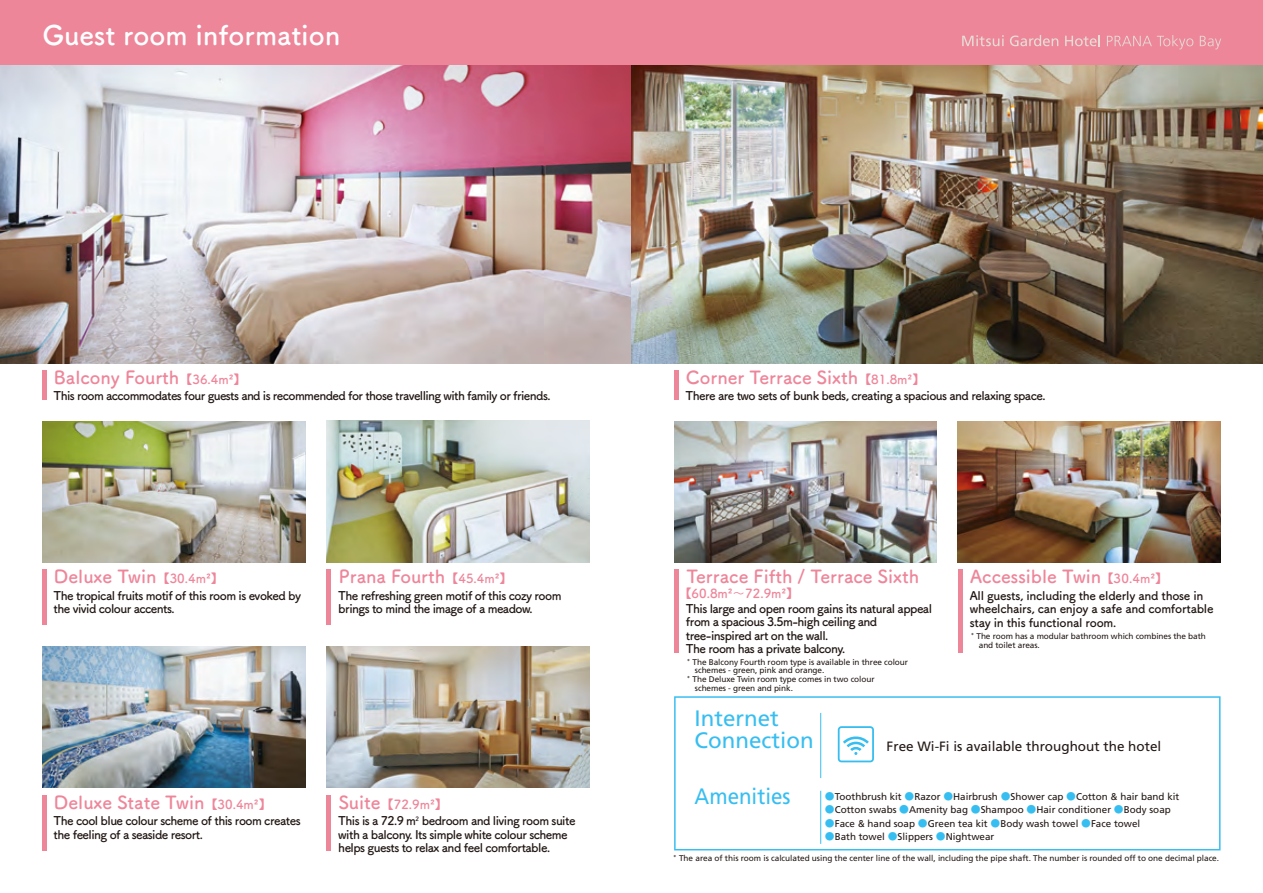
<style>
.page{position:relative;width:1263px;height:893px;background:#fff}
.page>*{position:absolute;margin:0;border:0;box-sizing:border-box;transform-origin:0 0}
.t1{font:27px "Tsuku A Rd Gothic Std B";color:#fff}
.t2{font:22.35px/22.4px "Frutiger";color:#37bef0}
.t3{font:22.35px "Frutiger";color:#37bef0;scale:.92 1}
.t4{font:18px "Tsuku A Rd Gothic Std B";color:#ee869a}
.t5{font:13.5px "Frutiger";color:#221815}
.t6{font:12.6px "Tsuku A Rd Gothic Std B";color:#ee869a}
.t7{font:12px/13.5px "Tsuku A Rd Gothic Std B";letter-spacing:-.045em;color:#221815}
.t8{font:12px/13.5px "Tsuku A Rd Gothic Std B";letter-spacing:-.02em;color:#221815}
.t9{font:9.9px "Frutiger";color:#221815}
.t10{font:8.25px/9px "Frutiger";letter-spacing:-.01em;color:#221815}
.s1{font-size:12.6px}
.s2{font-size:18px}
.s3{font-family:"Tsuku A Rd Gothic Std R"}
.s4{font-family:"Tsuku A Rd Gothic Std B";color:#37bef0}
.s5{font-family:"Shin Go Pro";font-weight:300;color:#37bef0}
</style>
<div class="page">
<div style="left:0;top:0;width:1263px;height:66px;background:#ee869a"></div>
<img style="left:0;top:66px;width:1263px;height:297px">
<img style="left:674px;top:421px;width:263px;height:141px">
<img style="left:326px;top:646px;width:263px;height:141px">
<img style="left:326px;top:421px;width:263px;height:141px">
<img style="left:958px;top:421px;width:262px;height:141px">
<img style="left:43px;top:421px;width:262px;height:141px">
<img style="left:43px;top:646px;width:262px;height:141px">
<svg style="left:674px;top:696px;width:546px;height:154px"></svg>
<hr style="left:820px;top:713px;width:1px;height:65px;background:#37bef0">
<hr style="left:820px;top:791px;width:1px;height:53px;background:#37bef0">
<svg style="left:838px;top:726px;width:36px;height:36px"></svg>
<hr style="left:674px;top:569px;width:4px;height:83px;background:#ee869a">
<hr style="left:43px;top:569px;width:4px;height:56px;background:#ee869a">
<div style="left:326px;top:569px;width:5px;height:56px;background:#ee869a"></div>
<hr style="left:958px;top:569px;width:4px;height:84px;background:#ee869a">
<hr style="left:43px;top:795px;width:4px;height:55px;background:#ee869a">
<div style="left:326px;top:795px;width:5px;height:55px;background:#ee869a"></div>
<hr style="left:43px;top:370px;width:4px;height:30px;background:#ee869a">
<hr style="left:674px;top:370px;width:4px;height:30px;background:#ee869a">
<svg style="left:1107px;top:35px;width:86px;height:14px"></svg>
<svg style="left:1200px;top:36px;width:21px;height:13px"></svg>
<svg style="left:962px;top:35px;width:42px;height:11px"></svg>
<svg style="left:1010px;top:35px;width:48px;height:11px"></svg>
<svg style="left:1065px;top:35px;width:35px;height:11px"></svg>
<h1 class="t1" style="left:43px;top:14px;width:299px">Guest room information</h1>
<h3 class="t4" style="left:54px;top:363px;width:194px">Balcony Fourth <span class="s1">【36.4m²】</span></h3>
<p class="t7" style="left:54px;top:388px;width:498px">This room accommodates four guests and is recommended for those travelling with family or friends.</p>
<h3 class="t4" style="left:54px;top:563px;width:171px">Deluxe Twin <span class="s1">【30.4m²】</span></h3>
<p class="t7" style="left:54px;top:588px;width:249px">The tropical fruits motif of this room is evoked by the vivid colour accents.</p>
<h3 class="t4" style="left:339px;top:563px;width:175px">Prana Fourth <span class="s1">【45.4m²】</span></h3>
<p class="t7" style="left:338px;top:588px;width:225px">The refreshing green motif of this cozy room brings to mind the image of a meadow.</p>
<h3 class="t4" style="left:54px;top:788px;width:219px">Deluxe State Twin <span class="s1">【30.4m²】</span></h3>
<p class="t7" style="left:54px;top:813px;width:249px">The cool blue colour scheme of this room creates the feeling of a seaside resort.</p>
<p class="t6" style="left:339px;top:794px;width:110px"><span class="s2">Suite</span> 【72.9m²】</p>
<p class="t7" style="left:338px;top:813px;width:239px">This is a 72.9 m<sup>2</sup> bedroom and living room suite with a balcony. Its simple white colour scheme helps guests to relax and feel comfortable.</p>
<h3 class="t4" style="left:686px;top:363px;width:240px">Corner Terrace Sixth <span class="s1">【81.8m²】</span></h3>
<p class="t7" style="left:685px;top:388px;width:361px">There are two sets of bunk beds, creating a spacious and relaxing space.</p>
<h3 class="t4" style="left:686px;top:563px;width:234px">Terrace Fifth / Terrace Sixth</h3>
<p class="t6" style="left:679px;top:584px;width:121px">【60.8m²～72.9m²】</p>
<p class="t7" style="left:686px;top:600px;width:248px">This large and open room gains its natural appeal from a spacious 3.5m-high ceiling and tree-inspired art on the wall.<br>The room has a private balcony.</p>
<p class="t10" style="left:687px;top:657px;width:223px"><span class="s3">*</span> The Balcony Fourth room type is available in three colour</p>
<p class="t10" style="left:695px;top:666px;width:131px">schemes - green, pink and orange.</p>
<p class="t10" style="left:687px;top:675px;width:189px"><span class="s3">*</span> The Deluxe Twin room type comes in two colour</p>
<p class="t10" style="left:695px;top:683px;width:99px">schemes - green and pink.</p>
<h3 class="t4" style="left:970px;top:563px;width:199px">Accessible Twin<span class="s1">【30.4m²】</span></h3>
<p class="t8" style="left:970px;top:588px;width:245px">All guests, including the elderly and those in wheelchairs, can enjoy a safe and comfortable stay in this functional room.</p>
<p class="t10" style="left:979px;top:631px;width:228px;text-indent:-8px"><span class="s3">*</span> The room has a modular bathroom which combines the bath and toilet areas.</p>
<h2 class="t2" style="left:695px;top:707px;width:121px">Internet<br>Connection</h2>
<p class="t5" style="left:887px;top:738px;width:276px">Free Wi-Fi is available throughout the hotel</p>
<h2 class="t3" style="left:695px;top:783px;width:106px">Amenities</h2>
<p class="t9" style="left:825px;top:790px;width:356px"><span class="s4">●</span>Toothbrush kit <span class="s4">●</span>Razor <span class="s4">●</span>Hairbrush <span class="s4">●</span>Shower cap <span class="s4">●</span>Cotton &amp; hair band kit</p>
<p class="t9" style="left:825px;top:804px;width:347px"><span class="s4">●</span>Cotton swabs <span class="s5">●</span>Amenity bag <span class="s5">●</span>Shampoo <span class="s5">●</span>Hair conditioner <span class="s4">●</span>Body soap</p>
<p class="t9" style="left:825px;top:817px;width:317px"><span class="s4">●</span>Face &amp; hand soap <span class="s4">●</span>Green tea kit <span class="s4">●</span>Body wash towel <span class="s4">●</span>Face towel</p>
<p class="t9" style="left:825px;top:831px;width:171px"><span class="s4">●</span>Bath towel <span class="s4">●</span>Slippers <span class="s4">●</span>Nightwear</p>
<p class="t10" style="left:673px;top:854px;width:547px"><span class="s3">*</span> The area of this room is calculated using the center line of the wall, including the pipe shaft. The number is rounded off to one decimal place.</p>
</div>
